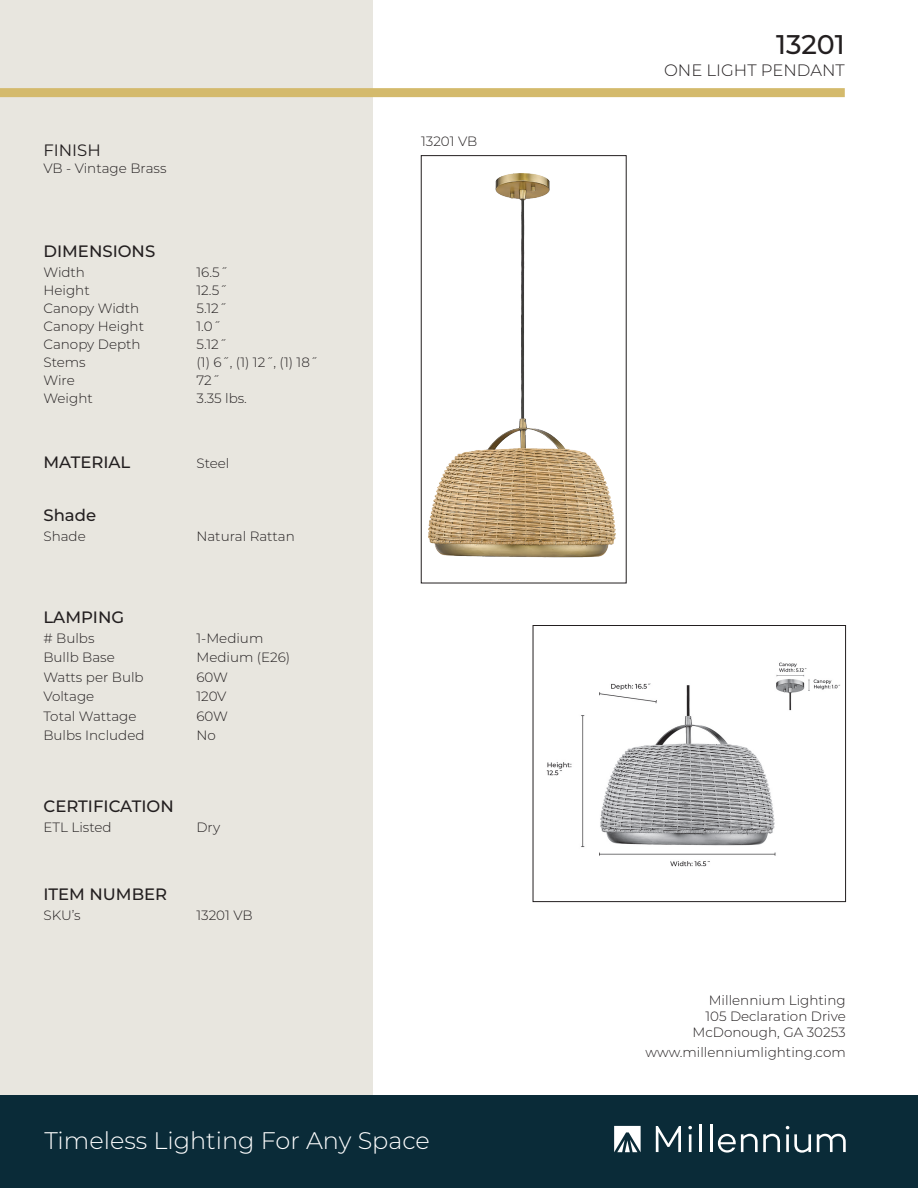
<style>
.page{position:relative;width:918px;height:1188px;background:#fff}
.page>*{position:absolute;margin:0;border:0;box-sizing:border-box;transform-origin:0 0}
.t1{font:500 27px "Montserrat";letter-spacing:-.005em;color:#231f20}
.t2{font:300 24px "Montserrat";color:#fff}
.t3{font:500 16.5px "Montserrat";color:#231f20}
.t4{font:300 16.5px "Montserrat";color:#231f20}
.t5{font:16.5px "Montserrat";color:#231f20}
.t6{font:300 13.5px "Montserrat";color:#231f20}
</style>
<div class="page">
<div style="left:0;top:0;width:373px;height:1188px;background:#e8e6df"></div>
<div style="left:0;top:1095px;width:918px;height:93px;background:#0a2b38"></div>
<div style="left:0;top:88px;width:845px;height:9px;background:#d4ba6c"></div>
<svg style="left:656px;top:1126px;width:25px;height:26px"></svg>
<svg style="left:688px;top:1126px;width:4px;height:26px"></svg>
<hr style="left:699px;top:1125px;width:3px;height:27px;background:#fff">
<hr style="left:710px;top:1125px;width:2px;height:27px;background:#fff">
<svg style="left:718px;top:1134px;width:62px;height:19px"></svg>
<svg style="left:786px;top:1126px;width:25px;height:27px"></svg>
<svg style="left:817px;top:1134px;width:29px;height:18px"></svg>
<svg style="left:614px;top:1126px;width:27px;height:26px"></svg>
<img style="left:428px;top:173px;width:188px;height:385px">
<div style="left:421px;top:155px;width:205px;height:428px;border:1px solid #231f20"></div>
<img style="left:546px;top:662px;width:294px;height:205px">
<div style="left:533px;top:625px;width:313px;height:277px;border:1px solid #231f20"></div>
<p class="t5" style="left:43px;top:139px;width:59px">FINISH</p>
<p class="t6" style="left:43px;top:159px;width:125px">VB - Vintage Brass</p>
<p class="t3" style="left:43px;top:240px;width:113px">DIMENSIONS</p>
<p class="t6" style="left:43px;top:263px;width:43px">Width</p>
<p class="t6" style="left:196px;top:263px;width:33px">16.5˝</p>
<p class="t6" style="left:43px;top:281px;width:48px">Height</p>
<p class="t6" style="left:196px;top:281px;width:32px">12.5˝</p>
<p class="t6" style="left:43px;top:299px;width:97px">Canopy Width</p>
<p class="t6" style="left:196px;top:299px;width:32px">5.12˝</p>
<p class="t6" style="left:43px;top:317px;width:102px">Canopy Height</p>
<p class="t6" style="left:196px;top:317px;width:26px">1.0˝</p>
<p class="t6" style="left:43px;top:335px;width:99px">Canopy Depth</p>
<p class="t6" style="left:196px;top:335px;width:32px">5.12˝</p>
<p class="t6" style="left:43px;top:353px;width:44px">Stems</p>
<p class="t6" style="left:196px;top:353px;width:123px">(1) 6˝, (1) 12˝, (1) 18˝</p>
<p class="t6" style="left:43px;top:371px;width:33px">Wire</p>
<p class="t6" style="left:196px;top:371px;width:25px">72˝</p>
<p class="t6" style="left:43px;top:389px;width:51px">Weight</p>
<p class="t6" style="left:196px;top:389px;width:52px">3.35 lbs.</p>
<p class="t3" style="left:43px;top:451px;width:88px">MATERIAL</p>
<p class="t6" style="left:196px;top:454px;width:34px">Steel</p>
<p class="t3" style="left:43px;top:504px;width:54px">Shade</p>
<p class="t6" style="left:43px;top:527px;width:44px">Shade</p>
<p class="t6" style="left:196px;top:527px;width:100px">Natural Rattan</p>
<p class="t3" style="left:43px;top:606px;width:82px">LAMPING</p>
<p class="t6" style="left:43px;top:629px;width:53px"># Bulbs</p>
<p class="t6" style="left:196px;top:629px;width:68px">1-Medium</p>
<p class="t6" style="left:43px;top:648px;width:73px">Bullb Base</p>
<p class="t6" style="left:196px;top:648px;width:95px">Medium (E26)</p>
<p class="t6" style="left:43px;top:668px;width:102px">Watts per Bulb</p>
<p class="t6" style="left:196px;top:668px;width:33px">60W</p>
<p class="t6" style="left:43px;top:687px;width:52px">Voltage</p>
<p class="t6" style="left:196px;top:687px;width:32px">120V</p>
<p class="t6" style="left:43px;top:707px;width:95px">Total Wattage</p>
<p class="t6" style="left:196px;top:707px;width:33px">60W</p>
<p class="t6" style="left:43px;top:726px;width:103px">Bulbs Included</p>
<p class="t6" style="left:196px;top:726px;width:21px">No</p>
<p class="t3" style="left:43px;top:795px;width:132px">CERTIFICATION</p>
<p class="t6" style="left:43px;top:818px;width:70px">ETL Listed</p>
<p class="t6" style="left:196px;top:818px;width:25px">Dry</p>
<p class="t3" style="left:43px;top:883px;width:125px">ITEM NUMBER</p>
<p class="t6" style="left:43px;top:906px;width:39px">SKU’s</p>
<p class="t6" style="left:196px;top:906px;width:58px">13201 VB</p>
<p class="t6" style="left:421px;top:132px;width:58px">13201 VB</p>
<p class="t2" style="left:44px;top:1124px;width:387px">Timeless Lighting For Any Space</p>
<p class="t1" style="left:776px;top:25px;width:70px">13201</p>
<p class="t4" style="left:664px;top:59px;width:182px">ONE LIGHT PENDANT</p>
<p class="t6" style="left:709px;top:991px;width:139px">Millennium Lighting</p>
<p class="t6" style="left:705px;top:1007px;width:142px">105 Declaration Drive</p>
<p class="t6" style="left:692px;top:1023px;width:155px">McDonough, GA 30253</p>
<p class="t6" style="left:645px;top:1043px;width:202px">www.millenniumlighting.com</p>
</div>
